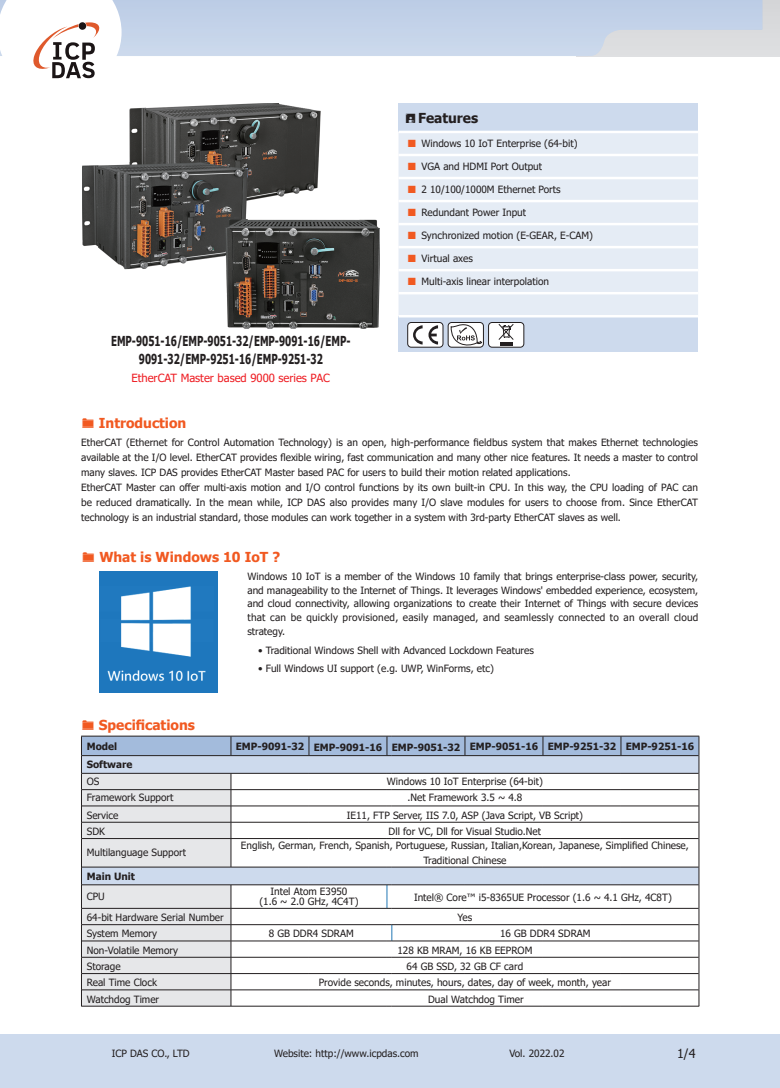
<style>
.page{position:relative;width:780px;height:1088px;background:#fff}
.page>*{position:absolute;margin:0;border:0;box-sizing:border-box;transform-origin:0 0}
.t1{font:700 13.75px/17.5px "Tahoma";color:#231f20;text-align:center;scale:.7 1}
.t2{font:700 13.75px "Tahoma";color:#f15921}
.t3{font:700 13.75px "Tahoma";color:#231f20}
.t4{font:12.5px "Tahoma";color:#231f20}
.t5{font:11.25px "Tahoma";color:#ee1d23}
.t6{font:10px/15px "Tahoma";color:#231f20;text-align:center}
.t7{font:700 10px "Tahoma";color:#231f20}
</style>
<div class="page">
<div style="left:0;top:1034px;width:762px;height:54px;background:#cddaed"></div>
<div style="left:762px;top:1034px;width:18px;height:54px;background:#cddaed"></div>
<div style="left:762px;top:0;width:18px;height:56px;background:#d9dadc"></div>
<svg style="left:122px;top:0;width:640px;height:56px"></svg>
<svg style="left:0;top:0;width:122px;height:79px"></svg>
<div style="left:398px;top:104px;width:300px;height:28px;background:#cddaed"></div>
<div style="left:398px;top:133px;width:300px;height:182px;background:#e5ecf5"></div>
<div style="left:398px;top:316px;width:300px;height:36px;background:#cddaed"></div>
<hr style="left:398px;top:131px;width:300px;height:2px;background:#fff">
<hr style="left:398px;top:154px;width:300px;height:2px;background:#fff">
<hr style="left:398px;top:177px;width:300px;height:2px;background:#fff">
<hr style="left:398px;top:200px;width:300px;height:2px;background:#fff">
<hr style="left:398px;top:223px;width:300px;height:2px;background:#fff">
<hr style="left:398px;top:246px;width:300px;height:2px;background:#fff">
<hr style="left:398px;top:269px;width:300px;height:2px;background:#fff">
<hr style="left:398px;top:292px;width:300px;height:2px;background:#fff">
<hr style="left:398px;top:315px;width:300px;height:2px;background:#fff">
<svg style="left:81px;top:736px;width:618px;height:271px"></svg>
<hr style="left:392px;top:1006px;width:73px;height:1px;background:#231f20">
<hr style="left:465px;top:1006px;width:78px;height:1px;background:#231f20">
<hr style="left:543px;top:1006px;width:78px;height:1px;background:#231f20">
<hr style="left:621px;top:1006px;width:78px;height:1px;background:#231f20">
<div style="left:407px;top:322px;width:36px;height:25px;background:#fff;border-radius:4px"></div>
<div style="left:407px;top:322px;width:36px;height:25px;border:1px solid #231f20;border-radius:4px"></div>
<svg style="left:413px;top:325px;width:9px;height:20px"></svg>
<svg style="left:428px;top:325px;width:10px;height:20px"></svg>
<svg style="left:448px;top:322px;width:35px;height:25px"></svg>
<div style="left:448px;top:322px;width:35px;height:25px;border:1px solid #231f20;border-radius:4px"></div>
<svg style="left:451px;top:323px;width:31px;height:23px"></svg>
<div style="left:488px;top:322px;width:36px;height:25px;background:#fff;border-radius:4px"></div>
<div style="left:488px;top:322px;width:36px;height:25px;border:1px solid #231f20;border-radius:4px"></div>
<svg style="left:498px;top:324px;width:15px;height:22px"></svg>
<img style="left:99px;top:571px;width:118px;height:122px">
<img style="left:129px;top:103px;width:192px;height:98px">
<img style="left:82px;top:164px;width:165px;height:105px">
<img style="left:129px;top:162px;width:118px;height:51px">
<img style="left:226px;top:220px;width:154px;height:109px">
<img style="left:225px;top:220px;width:22px;height:49px">
<svg style="left:408px;top:139px;width:7px;height:8px"></svg>
<svg style="left:408px;top:162px;width:7px;height:8px"></svg>
<svg style="left:408px;top:185px;width:7px;height:8px"></svg>
<svg style="left:408px;top:208px;width:7px;height:8px"></svg>
<svg style="left:408px;top:231px;width:7px;height:8px"></svg>
<svg style="left:408px;top:254px;width:7px;height:8px"></svg>
<svg style="left:408px;top:277px;width:7px;height:8px"></svg>
<h1 class="t1" style="left:111px;top:333px;width:344px">EMP-9051-16/EMP-9051-32/EMP-9091-16/EMP-<br>9091-32/EMP-9251-16/EMP-9251-32</h1>
<p class="t5" style="left:131px;top:370px;width:200px">EtherCAT Master based 9000 series PAC</p>
<h1 class="t2" style="left:99px;top:414px;width:89px">Introduction</h1>
<h1 class="t3" style="left:418px;top:108px;width:62px">Features</h1>
<p class="t6" style="left:421px;top:137px;width:157px">Windows 10 IoT Enterprise (64-bit)</p>
<p class="t6" style="left:421px;top:160px;width:122px">VGA and HDMI Port Output</p>
<p class="t6" style="left:421px;top:183px;width:141px">2 10/100/1000M Ethernet Ports</p>
<p class="t6" style="left:421px;top:206px;width:106px">Redundant Power Input</p>
<p class="t6" style="left:421px;top:229px;width:173px">Synchronized motion (E-GEAR, E-CAM)</p>
<p class="t6" style="left:421px;top:252px;width:53px">Virtual axes</p>
<p class="t6" style="left:421px;top:275px;width:129px">Multi-axis linear interpolation</p>
<p class="t6" style="left:81px;top:436px;width:618px;text-align:left">EtherCAT (Ethernet for Control Automation Technology) is an open, high-performance fieldbus system that makes Ethernet technologies available at the I/O level. EtherCAT provides flexible wiring, fast communication and many other nice features. It needs a master to control many slaves. ICP DAS provides EtherCAT Master based PAC for users to build their motion related applications.<br>EtherCAT Master can offer multi-axis motion and I/O control functions by its own built-in CPU. In this way, the CPU loading of PAC can be reduced dramatically. In the mean while, ICP DAS also provides many I/O slave modules for users to choose from. Since EtherCAT technology is an industrial standard, those modules can work together in a system with 3rd-party EtherCAT slaves as well.</p>
<h1 class="t2" style="left:99px;top:548px;width:182px">What is Windows 10 IoT ?</h1>
<h1 class="t2" style="left:99px;top:715px;width:97px">Specifications</h1>
<p class="t6" style="left:247px;top:570px;width:452px;line-height:13.8px;text-align:justify">Windows 10 IoT is a member of the Windows 10 family that brings enterprise-class power, security, and manageability to the Internet of Things. It leverages Windows' embedded experience, ecosystem, and cloud connectivity, allowing organizations to create their Internet of Things with secure devices that can be quickly provisioned, easily managed, and seamlessly connected to an overall cloud strategy.</p>
<p class="t6" style="left:258px;top:643px;width:277px">• Traditional Windows Shell with Advanced Lockdown Features</p>
<p class="t6" style="left:258px;top:662px;width:237px">• Full Windows UI support (e.g. UWP, WinForms, etc)</p>
<p class="t7" style="left:87px;top:739px;width:32px">Model</p>
<p class="t7" style="left:236px;top:739px;width:460px">EMP-9091-32 EMP-9091-16 EMP-9051-32 EMP-9051-16 EMP-9251-32 EMP-9251-16</p>
<p class="t7" style="left:87px;top:757px;width:47px">Software</p>
<p class="t6" style="left:87px;top:774px;width:14px">OS</p>
<p class="t6" style="left:387px;top:774px;width:157px">Windows 10 IoT Enterprise (64-bit)</p>
<p class="t6" style="left:87px;top:791px;width:88px">Framework Support</p>
<p class="t6" style="left:407px;top:791px;width:116px">.Net Framework 3.5 ~ 4.8</p>
<p class="t6" style="left:87px;top:808px;width:33px">Service</p>
<p class="t6" style="left:347px;top:808px;width:238px">IE11, FTP Server, IIS 7.0, ASP (Java Script, VB Script)</p>
<p class="t6" style="left:87px;top:824px;width:20px">SDK</p>
<p class="t6" style="left:388px;top:824px;width:154px">Dll for VC, Dll for Visual Studio.Net</p>
<p class="t6" style="left:87px;top:846px;width:101px">Multilanguage Support</p>
<p class="t6" style="left:241px;top:838px;width:449px">English, German, French, Spanish, Portuguese, Russian, Italian,Korean, Japanese, Simplified Chinese,<br>Traditional Chinese</p>
<p class="t7" style="left:87px;top:869px;width:50px">Main Unit</p>
<p class="t6" style="left:87px;top:889px;width:20px">CPU</p>
<p class="t6" style="left:259px;top:887px;width:101px;line-height:10px">Intel Atom E3950<br>(1.6 ~ 2.0 GHz, 4C4T)</p>
<p class="t6" style="left:414px;top:890px;width:259px">Intel® Core™ i5-8365UE Processor (1.6 ~ 4.1 GHz, 4C8T)</p>
<p class="t6" style="left:87px;top:910px;width:138px">64-bit Hardware Serial Number</p>
<p class="t6" style="left:457px;top:910px;width:16px">Yes</p>
<p class="t6" style="left:87px;top:927px;width:72px">System Memory</p>
<p class="t6" style="left:269px;top:927px;width:86px">8 GB DDR4 SDRAM</p>
<p class="t6" style="left:500px;top:927px;width:92px">16 GB DDR4 SDRAM</p>
<p class="t6" style="left:87px;top:943px;width:93px">Non-Volatile Memory</p>
<p class="t6" style="left:397px;top:943px;width:136px">128 KB MRAM, 16 KB EEPROM</p>
<p class="t6" style="left:87px;top:959px;width:35px">Storage</p>
<p class="t6" style="left:406px;top:959px;width:118px">64 GB SSD, 32 GB CF card</p>
<p class="t6" style="left:87px;top:976px;width:72px">Real Time Clock</p>
<p class="t6" style="left:319px;top:976px;width:294px">Provide seconds, minutes, hours, dates, day of week, month, year</p>
<p class="t6" style="left:87px;top:992px;width:74px">Watchdog Timer</p>
<p class="t6" style="left:428px;top:992px;width:97px">Dual Watchdog Timer</p>
<p class="t6" style="left:112px;top:1047px;width:79px">ICP DAS CO., LTD</p>
<p class="t6" style="left:274px;top:1047px;width:146px">Website: http://www.icpdas.com</p>
<p class="t6" style="left:509px;top:1047px;width:57px">Vol. 2022.02</p>
<p class="t4" style="left:677px;top:1045px;width:20px">1/4</p>
</div>
